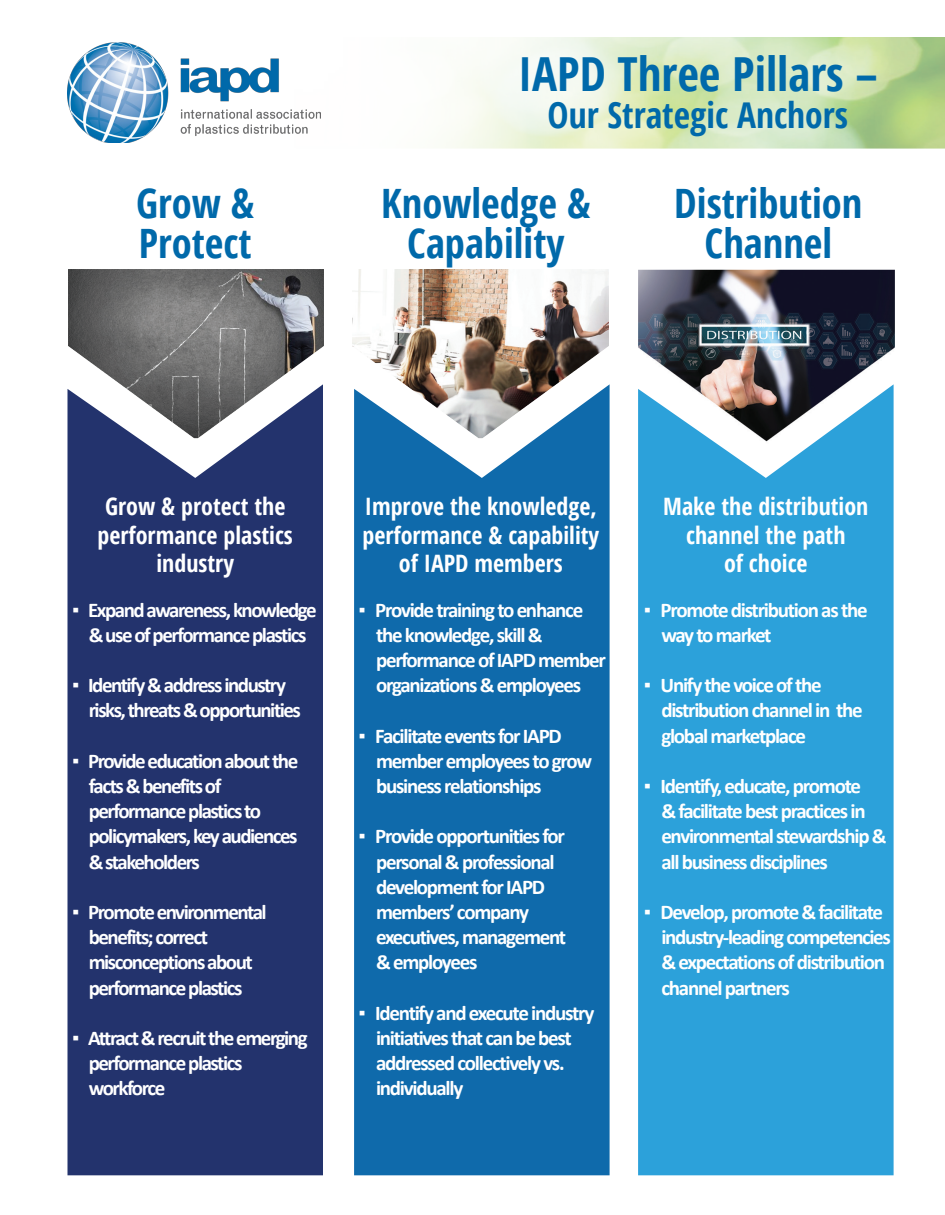
<style>
.page{position:relative;width:945px;height:1215px;background:#fff}
.page>*{position:absolute;margin:0;border:0;box-sizing:border-box;transform-origin:0 0}
.t1{font:700 condensed 46.95px "Open Sans";color:#0069aa}
.t2{font:700 condensed 40.5px "Open Sans";color:#0069aa}
.t3{font:700 condensed 35.55px "Open Sans";color:#0069aa}
.t4{font:700 condensed 24px/28.8px "Open Sans";color:#fff;text-align:center}
.t5{font:700 21px "Calibri";letter-spacing:-.06em;color:#fff}
</style>
<div class="page">
<img style="left:68px;top:42px;width:223px;height:101px">
<img style="left:291px;top:38px;width:654px;height:111px">
<img style="left:638px;top:270px;width:257px;height:114px">
<div style="left:68px;top:454px;width:255px;height:721px;background:#23336d"></div>
<div style="left:354px;top:384px;width:256px;height:791px;background:#0f6aab"></div>
<div style="left:638px;top:384px;width:256px;height:791px;background:#2ca1da"></div>
<img style="left:68px;top:270px;width:256px;height:184px">
<img style="left:353px;top:270px;width:255px;height:184px">
<p class="t2" style="left:136px;top:175px;width:120px">Grow &amp;</p>
<p class="t2" style="left:139px;top:215px;width:114px">Protect</p>
<p class="t1" style="left:518px;top:41px;width:361px">IAPD Three Pillars –</p>
<p class="t3" style="left:548px;top:90px;width:302px">Our Strategic Anchors</p>
<p class="t2" style="left:381px;top:175px;width:211px">Knowledge &amp;</p>
<p class="t2" style="left:407px;top:215px;width:159px">Capability</p>
<p class="t2" style="left:674px;top:175px;width:190px">Distribution</p>
<p class="t2" style="left:705px;top:215px;width:129px">Channel</p>
<p class="t4" style="left:105px;top:491px;width:182px">Grow &amp; protect the</p>
<p class="t4" style="left:98px;top:520px;width:197px">performance plastics</p>
<p class="t4" style="left:156px;top:549px;width:79px">industry</p>
<p class="t5" style="left:72px;top:596px;width:246px">▪ Expand awareness, knowledge</p>
<p class="t5" style="left:89px;top:621px;width:219px">&amp; use of performance plastics</p>
<p class="t5" style="left:72px;top:672px;width:215px">▪ Identify &amp; address industry</p>
<p class="t5" style="left:89px;top:697px;width:214px">risks, threats &amp; opportunities</p>
<p class="t5" style="left:72px;top:747px;width:227px">▪ Provide education about the</p>
<p class="t5" style="left:89px;top:773px;width:134px">facts &amp; benefits of</p>
<p class="t5" style="left:89px;top:798px;width:174px">performance plastics to</p>
<p class="t5" style="left:89px;top:823px;width:210px">policymakers, key audiences</p>
<p class="t5" style="left:89px;top:848px;width:113px">&amp; stakeholders</p>
<p class="t5" style="left:72px;top:899px;width:196px">▪ Promote environmental</p>
<p class="t5" style="left:89px;top:924px;width:121px">benefits; correct</p>
<p class="t5" style="left:89px;top:949px;width:166px">misconceptions about</p>
<p class="t5" style="left:89px;top:974px;width:155px">performance plastics</p>
<p class="t5" style="left:72px;top:1025px;width:237px">▪ Attract &amp; recruit the emerging</p>
<p class="t5" style="left:89px;top:1050px;width:155px">performance plastics</p>
<p class="t5" style="left:89px;top:1075px;width:78px">workforce</p>
<p class="t4" style="left:362px;top:491px;width:238px">Improve the knowledge, performance &amp; capability of IAPD members</p>
<p class="t5" style="left:359px;top:596px;width:226px">▪ Provide training to enhance</p>
<p class="t5" style="left:376px;top:621px;width:168px">the knowledge, skill &amp;</p>
<p class="t5" style="left:376px;top:647px;width:231px">performance of IAPD member</p>
<p class="t5" style="left:376px;top:672px;width:207px">organizations &amp; employees</p>
<p class="t5" style="left:359px;top:722px;width:205px">▪ Facilitate events for IAPD</p>
<p class="t5" style="left:376px;top:747px;width:218px">member employees to grow</p>
<p class="t5" style="left:376px;top:773px;width:167px">business relationships</p>
<p class="t5" style="left:359px;top:823px;width:208px">▪ Provide opportunities for</p>
<p class="t5" style="left:376px;top:848px;width:180px">personal &amp; professional</p>
<p class="t5" style="left:376px;top:873px;width:171px">development for IAPD</p>
<p class="t5" style="left:376px;top:899px;width:154px">members’ company</p>
<p class="t5" style="left:376px;top:924px;width:192px">executives, management</p>
<p class="t5" style="left:376px;top:949px;width:103px">&amp; employees</p>
<p class="t5" style="left:359px;top:999px;width:237px">▪ Identify and execute industry</p>
<p class="t5" style="left:376px;top:1025px;width:197px">initiatives that can be best</p>
<p class="t5" style="left:376px;top:1050px;width:190px">addressed collectively vs.</p>
<p class="t5" style="left:376px;top:1075px;width:89px">individually</p>
<p class="t4" style="left:663px;top:491px;width:207px">Make the distribution channel the path</p>
<p class="t4" style="left:724px;top:549px;width:85px">of choice</p>
<p class="t5" style="left:644px;top:596px;width:225px">▪ Promote distribution as the</p>
<p class="t5" style="left:661px;top:621px;width:112px">way to market</p>
<p class="t5" style="left:644px;top:672px;width:179px">▪ Unify the voice of the</p>
<p class="t5" style="left:661px;top:697px;width:203px">distribution channel in the</p>
<p class="t5" style="left:661px;top:722px;width:146px">global marketplace</p>
<p class="t5" style="left:644px;top:773px;width:219px">▪ Identify, educate, promote</p>
<p class="t5" style="left:661px;top:798px;width:206px">&amp; facilitate best practices in</p>
<p class="t5" style="left:661px;top:823px;width:227px">environmental stewardship &amp;</p>
<p class="t5" style="left:661px;top:848px;width:168px">all business disciplines</p>
<p class="t5" style="left:644px;top:899px;width:241px">▪ Develop, promote &amp; facilitate</p>
<p class="t5" style="left:661px;top:924px;width:231px">industry-leading competencies</p>
<p class="t5" style="left:661px;top:949px;width:225px">&amp; expectations of distribution</p>
<p class="t5" style="left:661px;top:974px;width:130px">channel partners</p>
</div>
